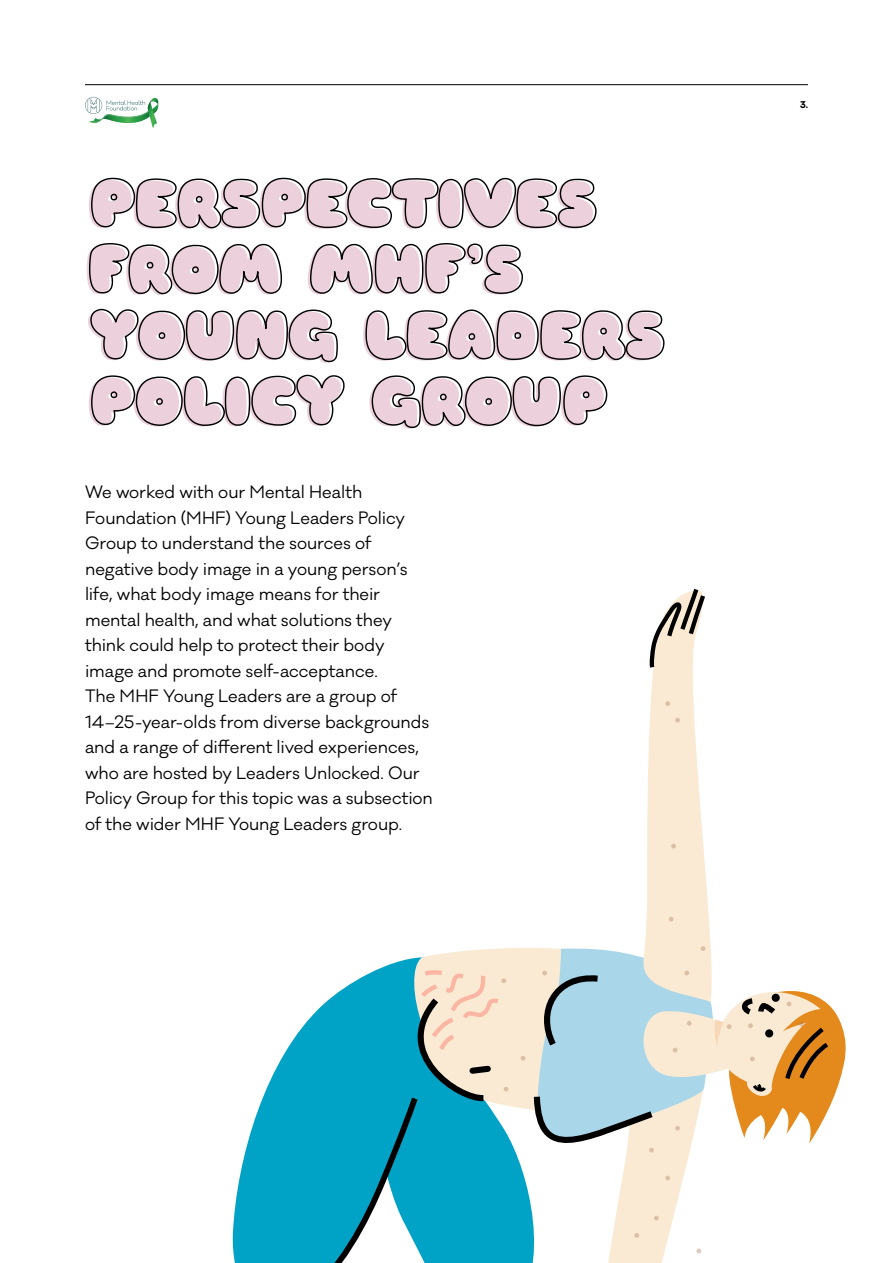
<style>
.page{position:relative;width:893px;height:1263px;background:#fff}
.page>*{position:absolute;margin:0;border:0;box-sizing:border-box;transform-origin:0 0}
.t1{font:67.05px/65.8px "Sniglet";letter-spacing:-.035em;color:#ecd1dc}
.t2{font:16.5px/25.5px "Galano Classic";letter-spacing:-.005em;color:#000}
.t3{font:700 9px "Galano Classic";color:#000}
</style>
<div class="page">
<svg style="left:89px;top:177px;width:508px;height:118px"></svg>
<svg style="left:366px;top:309px;width:299px;height:52px"></svg>
<svg style="left:90px;top:308px;width:255px;height:118px"></svg>
<svg style="left:371px;top:375px;width:237px;height:54px"></svg>
<svg style="left:509px;top:1138px;width:22px;height:125px;fill:#00a2c5"></svg>
<svg style="left:232px;top:961px;width:168px;height:302px"></svg>
<svg style="left:400px;top:948px;width:131px;height:162px;background:#f3e9d6"></svg>
<svg style="left:521px;top:1056px;width:4px;height:4px"></svg>
<svg style="left:531px;top:588px;width:315px;height:675px"></svg>
<svg style="left:294px;top:969px;width:215px;height:294px;background:#3fb0c5"></svg>
<hr style="left:85px;top:84px;width:723px;height:1px;background:#000">
<svg style="left:85px;top:97px;width:74px;height:27px"></svg>
<img style="left:147px;top:99px;width:10px;height:29px">
<h1 class="t1" style="left:85px;top:173px;width:580px">PERSPECTIVES<br>FROM MHF’S<br>YOUNG LEADERS<br>POLICY GROUP</h1>
<p class="t2" style="left:85px;top:480px;width:349px">We worked with our Mental Health Foundation (MHF) Young Leaders Policy Group to understand the sources of negative body image in a young person’s life, what body image means for their mental health, and what solutions they think could help to protect their body image and promote self-acceptance.<br>The MHF Young Leaders are a group of 14–25-year-olds from diverse backgrounds and a range of different lived experiences, who are hosted by Leaders Unlocked. Our Policy Group for this topic was a subsection of the wider MHF Young Leaders group.</p>
<p class="t3" style="left:800px;top:98px;width:9px">3.</p>
</div>
